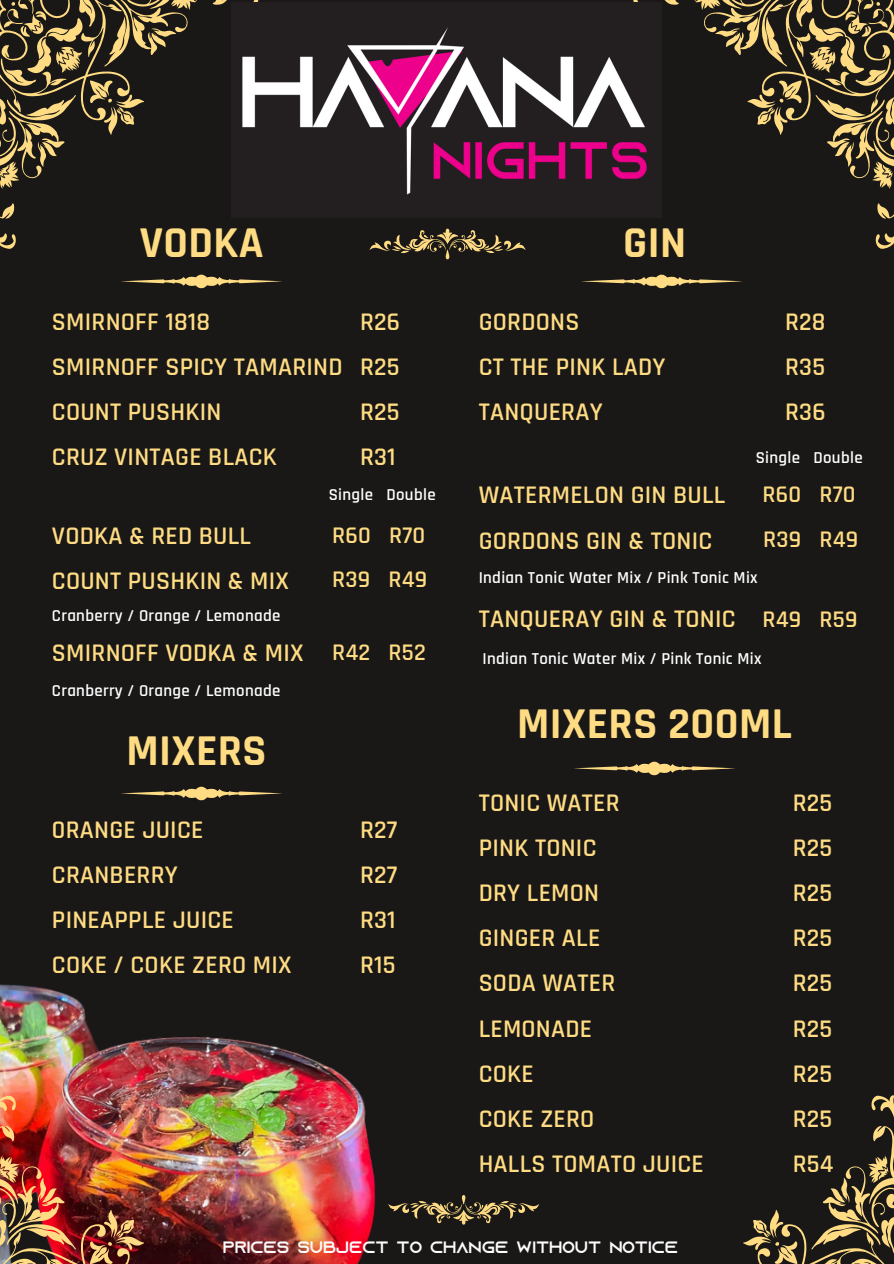
<style>
.page{position:relative;width:894px;height:1264px;background:#fff}
.page>*{position:absolute;margin:0;border:0;box-sizing:border-box;transform-origin:0 0}
.t1{font:700 44.55px "Rajdhani";letter-spacing:.01em;color:#ffdc83}
.t2{font:600 25.65px/45px "Rajdhani";letter-spacing:.01em;color:#ffdc83}
.t3{font:600 24.15px "Rajdhani";letter-spacing:.01em;color:#ffdc83}
.t4{font:600 16.8px "Rajdhani";letter-spacing:.02em;color:#fff}
.t5{font:16.5px "Azonix";color:#fcfcfc}
</style>
<div class="page">
<div style="left:0;top:0;width:893px;height:1263px;background:#191817"></div>
<img style="left:0;top:984px;width:376px;height:279px">
<img style="left:0;top:1095px;width:258px;height:168px">
<svg style="left:743px;top:1095px;width:150px;height:168px"></svg>
<svg style="left:121px;top:274px;width:161px;height:15px"></svg>
<svg style="left:581px;top:274px;width:162px;height:15px"></svg>
<svg style="left:388px;top:1195px;width:151px;height:29px"></svg>
<svg style="left:369px;top:229px;width:156px;height:30px"></svg>
<svg style="left:0;top:0;width:258px;height:249px"></svg>
<svg style="left:633px;top:0;width:260px;height:249px"></svg>
<svg style="left:121px;top:786px;width:161px;height:15px"></svg>
<svg style="left:574px;top:761px;width:161px;height:15px"></svg>
<img style="left:232px;top:3px;width:429px;height:214px">
<p class="t1" style="left:140px;top:215px;width:125px">VODKA</p>
<p class="t1" style="left:622px;top:215px;width:65px">GIN</p>
<p class="t2" style="left:52px;top:300px;width:292px">SMIRNOFF 1818<br>SMIRNOFF SPICY TAMARIND<br>COUNT PUSHKIN<br>CRUZ VINTAGE BLACK</p>
<p class="t2" style="left:360px;top:300px;width:42px;text-align:justify">R26<br>R25<br>R25<br>R31</p>
<h2 class="t2" style="left:784px;top:300px;width:42px;text-align:justify">R28<br>R35<br>R36</h2>
<p class="t2" style="left:478px;top:300px;width:188px">GORDONS<br>CT THE PINK LADY<br>TANQUERAY</p>
<h2 class="t4" style="left:755px;top:447px;width:108px">Single Double</h2>
<h2 class="t4" style="left:328px;top:484px;width:108px">Single Double</h2>
<h2 class="t2" style="left:52px;top:514px;width:201px">VODKA &amp; RED BULL</h2>
<h3 class="t3" style="left:332px;top:520px;width:95px">R60 R70</h3>
<h3 class="t2" style="left:52px;top:559px;width:238px">COUNT PUSHKIN &amp; MIX</h3>
<h3 class="t3" style="left:332px;top:565px;width:97px">R39 R49</h3>
<h1 class="t4" style="left:52px;top:605px;width:230px">Cranberry / Orange / Lemonade</h1>
<h2 class="t2" style="left:52px;top:631px;width:253px">SMIRNOFF VODKA &amp; MIX</h2>
<h2 class="t3" style="left:332px;top:637px;width:95px">R42 R52</h2>
<h1 class="t4" style="left:52px;top:680px;width:230px">Cranberry / Orange / Lemonade</h1>
<h2 class="t1" style="left:126px;top:723px;width:142px">MIXERS</h2>
<h3 class="t2" style="left:52px;top:808px;width:241px">0RANGE JUICE<br>CRANBERRY<br>PINEAPPLE JUICE<br>COKE / COKE ZERO MIX</h3>
<h3 class="t2" style="left:360px;top:808px;width:39px;text-align:justify">R27<br>R27<br>R31<br>R15</h3>
<h2 class="t2" style="left:478px;top:473px;width:248px">WATERMELON GIN BULL</h2>
<h2 class="t3" style="left:762px;top:479px;width:95px">R60 R70</h2>
<h2 class="t2" style="left:478px;top:518px;width:235px">GORDONS GIN &amp; TONIC</h2>
<h2 class="t3" style="left:763px;top:524px;width:97px">R39 R49</h2>
<h3 class="t4" style="left:478px;top:567px;width:280px">Indian Tonic Water Mix / Pink Tonic Mix</h3>
<h2 class="t2" style="left:478px;top:597px;width:258px">TANQUERAY GIN &amp; TONIC</h2>
<h2 class="t3" style="left:762px;top:604px;width:96px">R49 R59</h2>
<h2 class="t4" style="left:482px;top:648px;width:280px">Indian Tonic Water Mix / Pink Tonic Mix</h2>
<h1 class="t1" style="left:517px;top:696px;width:276px">MIXERS 200ML</h1>
<h2 class="t2" style="left:478px;top:781px;width:227px">TONIC WATER<br>PINK TONIC<br>DRY LEMON<br>GINGER ALE<br>SODA WATER<br>LEMONADE<br>COKE<br>COKE ZERO<br>HALLS TOMATO JUICE</h2>
<h2 class="t2" style="left:792px;top:781px;width:42px;text-align:justify">R25<br>R25<br>R25<br>R25<br>R25<br>R25<br>R25<br>R25<br>R54</h2>
<p class="t5" style="left:223px;top:1240px;width:457px">PRICES SUBJECT TO CHANGE WITHOUT NOTICE</p>
</div>
